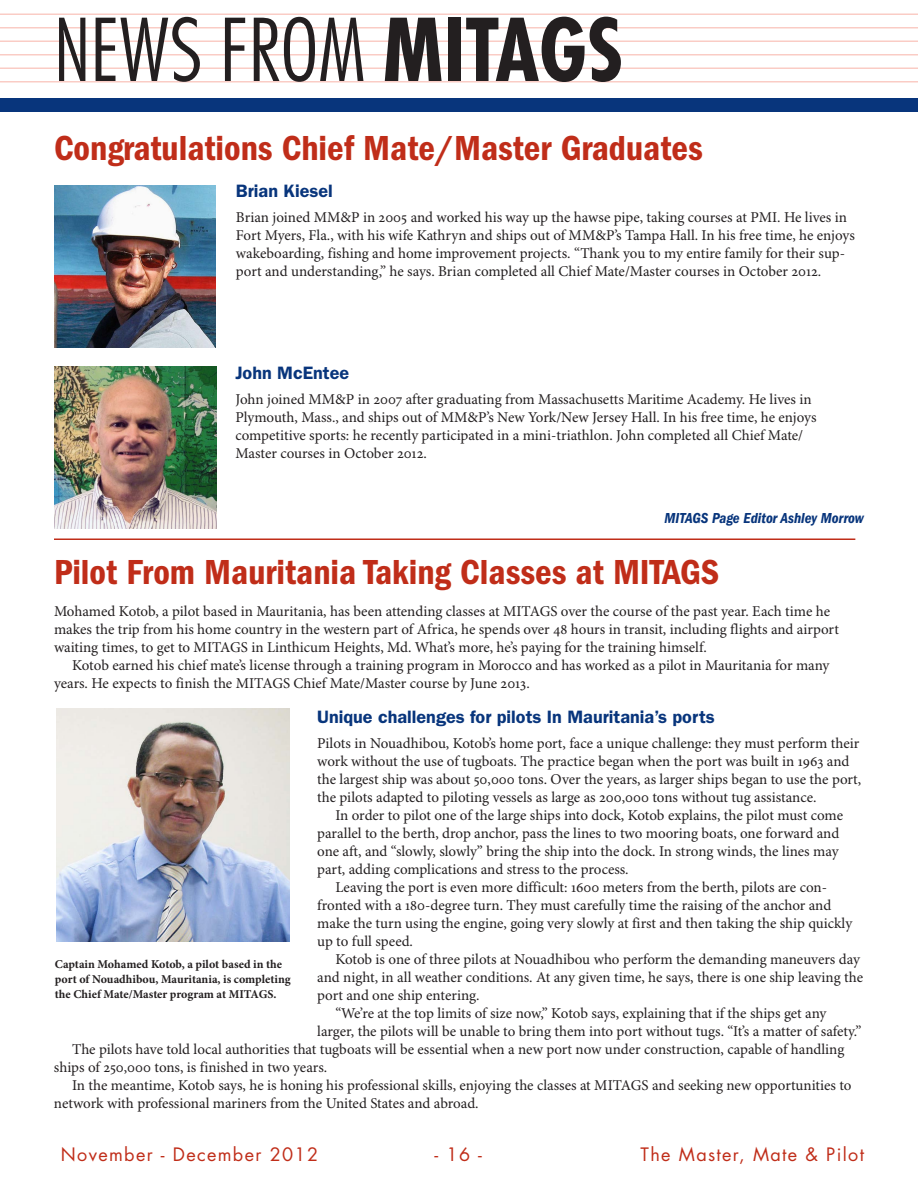
<style>
.page{position:relative;width:918px;height:1188px;background:#fff}
.page>*{position:absolute;margin:0;border:0;box-sizing:border-box;transform-origin:0 0}
.t1{font:300 condensed 84px "Futura Std";color:#231f20}
.t2{font:36px "ITC Franklin Gothic Std Dm Cd";color:#c02d19}
.t3{font:600 18px "ITC Franklin Gothic Std";color:#08357c}
.t4{font:18px "Futura Std";letter-spacing:.075em;color:#c02d19}
.t5{font:15px/18px "Minion Pro";color:#231f20}
.t6{font:15px "ITC Franklin Gothic Std Dm Cd It";color:#08357c}
.t7{font:700 12px/15px "Minion Pro";color:#231f20}
.s1{font-weight:700}
</style>
<div class="page">
<div style="left:0;top:98px;width:918px;height:14px;background:#08357c"></div>
<hr style="left:0;top:14px;width:918px;height:1px;background:#faccc5">
<hr style="left:0;top:27px;width:918px;height:1px;background:#faccc5">
<hr style="left:0;top:40px;width:918px;height:2px;background:#faccc5">
<hr style="left:0;top:54px;width:918px;height:2px;background:#faccc5">
<hr style="left:0;top:68px;width:918px;height:1px;background:#faccc5">
<hr style="left:0;top:81px;width:918px;height:1px;background:#faccc5">
<img style="left:57px;top:709px;width:232px;height:233px">
<img style="left:54px;top:185px;width:162px;height:162px">
<img style="left:54px;top:366px;width:162px;height:162px">
<hr style="left:54px;top:538px;width:801px;height:2px;background:#c02d19">
<h1 class="t1" style="left:54px;top:0;width:571px">NEWS FROM <span class="s1">MITAGs</span></h1>
<h2 class="t2" style="left:54px;top:127px;width:650px">Congratulations Chief Mate/Master Graduates</h2>
<p class="t3" style="left:236px;top:181px;width:98px">Brian Kiesel</p>
<p class="t5" style="left:236px;top:209px;width:620px">Brian joined MM&amp;P in 2005 and worked his way up the hawse pipe, taking courses at PMI. He lives in Fort Myers, Fla., with his wife Kathryn and ships out of MM&amp;P’s Tampa Hall. In his free time, he enjoys wakeboarding, fishing and home improvement projects. “Thank you to my entire family for their sup&shy;port and understanding,” he says. Brian completed all Chief Mate/Master courses in October 2012.</p>
<p class="t3" style="left:235px;top:362px;width:115px">John McEntee</p>
<p class="t5" style="left:235px;top:390px;width:583px">John joined MM&amp;P in 2007 after graduating from Massachusetts Maritime Academy. He lives in Plymouth, Mass., and ships out of MM&amp;P’s New York/New Jersey Hall. In his free time, he enjoys competitive sports: he recently participated in a mini-triathlon. John completed all Chief Mate/ Master courses in October 2012.</p>
<p class="t6" style="left:665px;top:510px;width:201px">MITAGS Page Editor Ashley Morrow</p>
<h2 class="t2" style="left:54px;top:551px;width:667px">Pilot From Mauritania Taking Classes at MITAGS</h2>
<p class="t5" style="left:54px;top:603px;width:786px">Mohamed Kotob, a pilot based in Mauritania, has been attending classes at MITAGS over the course of the past year. Each time he makes the trip from his home country in the western part of Africa, he spends over 48 hours in transit, including flights and airport waiting times, to get to MITAGS in Linthicum Heights, Md. What’s more, he’s paying for the training himself.</p>
<p class="t5" style="left:54px;top:657px;width:777px;text-indent:18px">Kotob earned his chief mate’s license through a training program in Morocco and has worked as a pilot in Mauritania for many years. He expects to finish the MITAGS Chief Mate/Master course by June 2013.</p>
<p class="t3" style="left:317px;top:706px;width:399px">Unique challenges for pilots In Mauritania’s ports</p>
<p class="t5" style="left:317px;top:734px;width:545px">Pilots in Nouadhibou, Kotob’s home port, face a unique challenge: they must perform their work without the use of tugboats. The practice began when the port was built in 1963 and the largest ship was about 50,000 tons. Over the years, as larger ships began to use the port, the pilots adapted to piloting vessels as large as 200,000 tons without tug assistance.</p>
<p class="t5" style="left:317px;top:806px;width:527px;text-indent:18px">In order to pilot one of the large ships into dock, Kotob explains, the pilot must come parallel to the berth, drop anchor, pass the lines to two mooring boats, one forward and one aft, and “slowly, slowly” bring the ship into the dock. In strong winds, the lines may part, adding complications and stress to the process.</p>
<p class="t5" style="left:317px;top:878px;width:536px;text-indent:18px">Leaving the port is even more difficult: 1600 meters from the berth, pilots are con&shy;fronted with a 180-degree turn. They must carefully time the raising of the anchor and make the turn using the engine, going very slowly at first and then taking the ship quickly up to full speed.</p>
<p class="t5" style="left:335px;top:950px;width:526px">Kotob is one of three pilots at Nouadhibou who perform the demanding maneuvers day</p>
<p class="t5" style="left:317px;top:968px;width:547px">and night, in all weather conditions. At any given time, he says, there is one ship leaving the</p>
<p class="t5" style="left:317px;top:986px;width:164px">port and one ship entering.</p>
<p class="t5" style="left:335px;top:1004px;width:493px">“We’re at the top limits of size now,” Kotob says, explaining that if the ships get any</p>
<p class="t5" style="left:317px;top:1022px;width:546px">larger, the pilots will be unable to bring them into port without tugs. “It’s a matter of safety.”</p>
<p class="t5" style="left:72px;top:1040px;width:774px">The pilots have told local authorities that tugboats will be essential when a new port now under construction, capable of handling</p>
<p class="t5" style="left:54px;top:1058px;width:275px">ships of 250,000 tons, is finished in two years.</p>
<p class="t5" style="left:72px;top:1076px;width:781px">In the meantime, Kotob says, he is honing his professional skills, enjoying the classes at MITAGS and seeking new opportunities to</p>
<p class="t5" style="left:54px;top:1094px;width:426px">network with professional mariners from the United States and abroad.</p>
<p class="t7" style="left:55px;top:957px;width:237px">Captain Mohamed Kotob, a pilot based in the port of Nouadhibou, Mauritania, is completing the Chief Mate/Master program at MITAGS.</p>
<p class="t4" style="left:61px;top:1143px;width:259px">November - December 2012</p>
<p class="t4" style="left:435px;top:1143px;width:49px">- 16 -</p>
<p class="t4" style="left:641px;top:1143px;width:225px">The Master, Mate &amp; Pilot</p>
</div>
